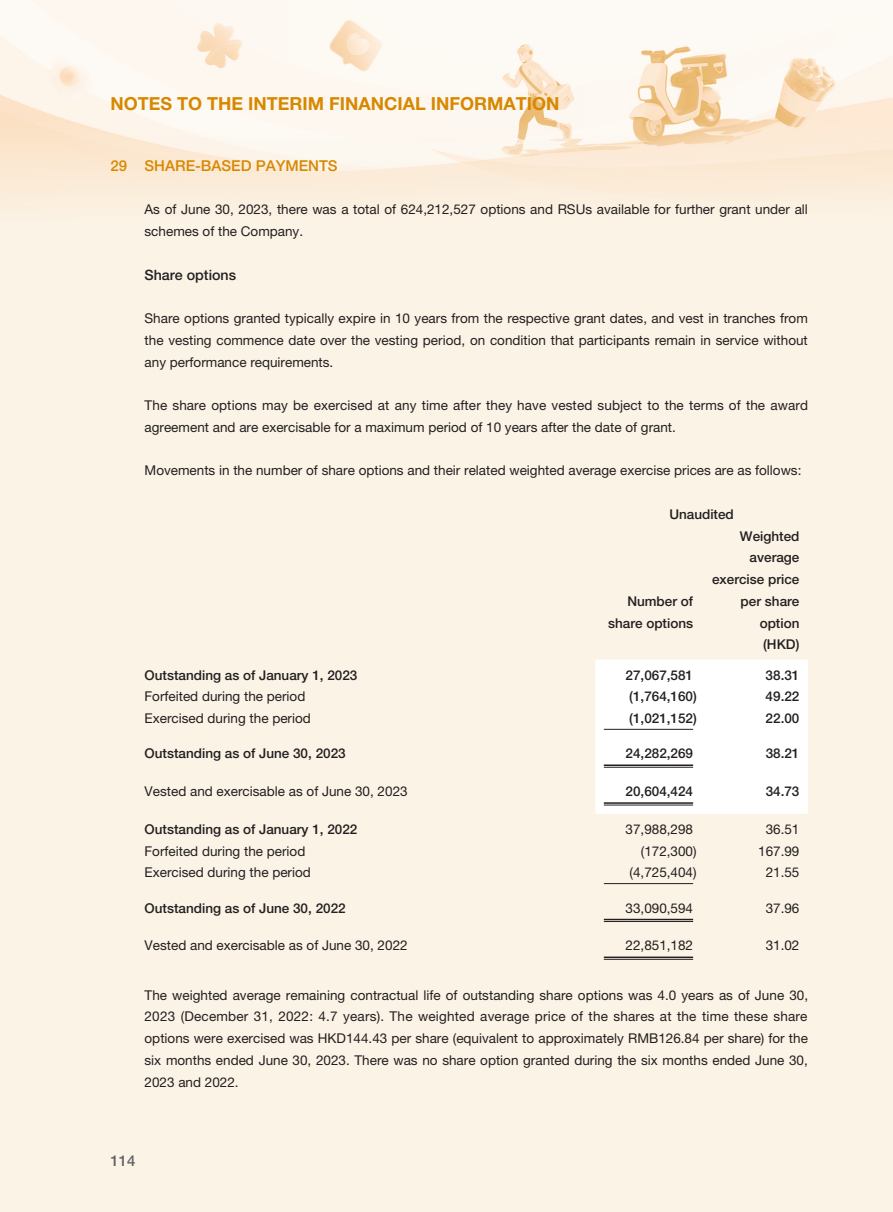
<style>
.page{position:relative;width:893px;height:1212px;background:#fbf3e6}
.page>*{position:absolute;margin:0;border:0;box-sizing:border-box;transform-origin:0 0}
.t1{font:700 18px "Helvetica Neue LT Std";color:#d78800}
.t2{font:500 15px "Helvetica Neue LT Std";color:#d78800}
.t3{font:500 15px "Helvetica Neue LT Std";color:#636366}
.t4{font:500 14.25px "Helvetica Neue LT Std";color:#231f20}
.t5{font:13.5px/21.8px "Helvetica Neue LT Std";color:#231f20}
.t6{font:500 13.5px/21.8px "Helvetica Neue LT Std";color:#231f20;text-align:right}
</style>
<div class="page">
<img style="left:0;top:0;width:893px;height:199px">
<div style="left:595px;top:659px;width:213px;height:155px;background:#fff"></div>
<hr style="left:604px;top:729px;width:89px;height:1px;background:#231f20">
<hr style="left:604px;top:764px;width:89px;height:2px;background:#231f20">
<hr style="left:604px;top:767px;width:89px;height:1px;background:#231f20">
<hr style="left:604px;top:802px;width:89px;height:2px;background:#231f20">
<hr style="left:604px;top:805px;width:89px;height:1px;background:#231f20">
<hr style="left:604px;top:883px;width:89px;height:1px;background:#231f20">
<hr style="left:604px;top:919px;width:89px;height:1px;background:#231f20">
<hr style="left:604px;top:921px;width:89px;height:1px;background:#231f20">
<hr style="left:604px;top:956px;width:89px;height:2px;background:#231f20">
<hr style="left:604px;top:959px;width:89px;height:1px;background:#231f20">
<h1 class="t1" style="left:111px;top:92px;width:450px">NOTES TO THE INTERIM FINANCIAL INFORMATION</h1>
<p class="t2" style="left:111px;top:156px;width:229px">29 SHARE-BASED PAYMENTS</p>
<p class="t5" style="left:145px;top:198px;width:665px">As of June 30, 2023, there was a total of 624,212,527 options and RSUs available for further grant under all schemes of the Company.</p>
<p class="t4" style="left:145px;top:266px;width:93px">Share options</p>
<p class="t5" style="left:145px;top:307px;width:665px;text-align:justify">Share options granted typically expire in 10 years from the respective grant dates, and vest in tranches from the vesting commence date over the vesting period, on condition that participants remain in service without any performance requirements.</p>
<p class="t5" style="left:145px;top:394px;width:665px">The share options may be exercised at any time after they have vested subject to the terms of the award agreement and are exercisable for a maximum period of 10 years after the date of grant.</p>
<p class="t5" style="left:145px;top:459px;width:658px">Movements in the number of share options and their related weighted average exercise prices are as follows:</p>
<p class="t6" style="left:669px;top:503px;width:66px">Unaudited</p>
<p class="t6" style="left:608px;top:590px;width:87px">Number of share options</p>
<p class="t6" style="left:712px;top:525px;width:89px">Weighted average exercise price per share option<br>(HKD)</p>
<p class="t6" style="left:145px;top:664px;width:214px">Outstanding as of January 1, 2023</p>
<p class="t6" style="left:626px;top:664px;width:69px">27,067,581</p>
<p class="t6" style="left:766px;top:664px;width:35px">38.31</p>
<p class="t5" style="left:145px;top:685px;width:162px">Forfeited during the period</p>
<p class="t6" style="left:629px;top:685px;width:69px">(1,764,160)</p>
<p class="t6" style="left:766px;top:685px;width:35px">49.22</p>
<p class="t5" style="left:145px;top:707px;width:168px">Exercised during the period</p>
<p class="t6" style="left:629px;top:707px;width:69px">(1,021,152)</p>
<p class="t6" style="left:766px;top:707px;width:35px">22.00</p>
<p class="t6" style="left:145px;top:742px;width:203px">Outstanding as of June 30, 2023</p>
<p class="t6" style="left:626px;top:742px;width:69px">24,282,269</p>
<p class="t6" style="left:766px;top:742px;width:35px">38.21</p>
<p class="t5" style="left:145px;top:780px;width:265px">Vested and exercisable as of June 30, 2023</p>
<p class="t6" style="left:626px;top:780px;width:69px">20,604,424</p>
<p class="t6" style="left:766px;top:780px;width:35px">34.73</p>
<p class="t6" style="left:145px;top:818px;width:214px">Outstanding as of January 1, 2022</p>
<p class="t5" style="left:626px;top:818px;width:69px">37,988,298</p>
<p class="t5" style="left:766px;top:818px;width:35px">36.51</p>
<p class="t5" style="left:145px;top:840px;width:162px">Forfeited during the period</p>
<p class="t5" style="left:641px;top:840px;width:57px">(172,300)</p>
<p class="t5" style="left:758px;top:840px;width:43px">167.99</p>
<p class="t5" style="left:145px;top:861px;width:168px">Exercised during the period</p>
<p class="t5" style="left:630px;top:861px;width:69px">(4,725,404)</p>
<p class="t5" style="left:766px;top:861px;width:35px">21.55</p>
<p class="t6" style="left:145px;top:897px;width:203px">Outstanding as of June 30, 2022</p>
<p class="t5" style="left:626px;top:897px;width:69px">33,090,594</p>
<p class="t5" style="left:766px;top:897px;width:35px">37.96</p>
<p class="t5" style="left:145px;top:934px;width:265px">Vested and exercisable as of June 30, 2022</p>
<p class="t5" style="left:626px;top:934px;width:69px">22,851,182</p>
<p class="t5" style="left:766px;top:934px;width:35px">31.02</p>
<p class="t5" style="left:145px;top:984px;width:665px;text-align:justify">The weighted average remaining contractual life of outstanding share options was 4.0 years as of June 30, 2023 (December 31, 2022: 4.7 years). The weighted average price of the shares at the time these share options were exercised was HKD144.43 per share (equivalent to approximately RMB126.84 per share) for the six months ended June 30, 2023. There was no share option granted during the six months ended June 30, 2023 and 2022.</p>
<p class="t3" style="left:111px;top:1151px;width:27px">114</p>
</div>
